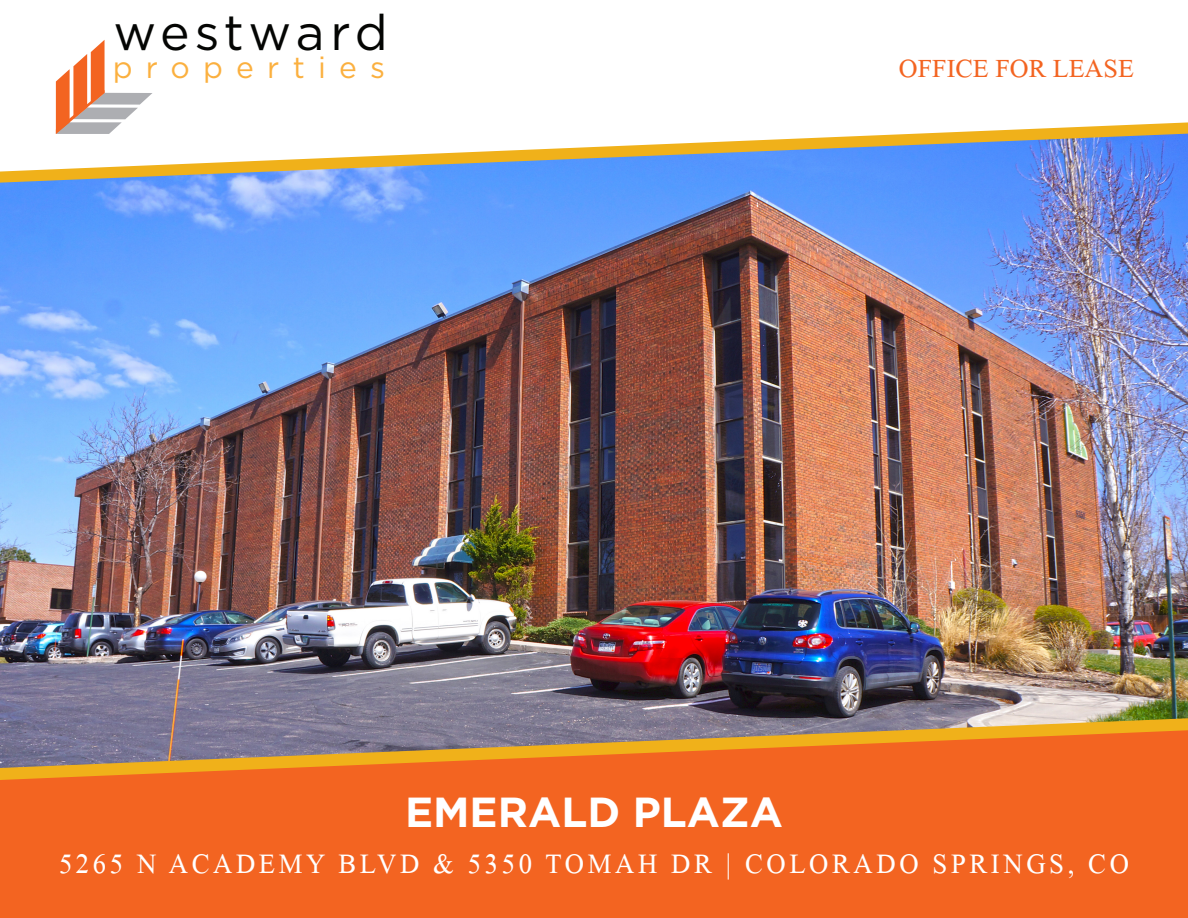
<style>
.page{position:relative;width:1188px;height:918px;background:#fff}
.page>*{position:absolute;margin:0;border:0;box-sizing:border-box;transform-origin:0 0}
.t1{font:49.8px "Gotham";letter-spacing:.09em;color:#040503}
.t2{font:42px "Microsoft Himalaya";letter-spacing:.09em;color:#fff;scale:.95 1}
.t3{font:700 42px "Gotham";color:#fff}
.t4{font:39px "Microsoft Himalaya";color:#f36421}
.t5{font:30px "Gotham";letter-spacing:.44em;color:#fbb03f}
</style>
<div class="page">
<img style="left:0;top:183px;width:1188px;height:535px">
<svg style="left:0;top:172px;width:1188px;height:11px;background:#709be1"></svg>
<svg style="left:0;top:81px;width:1188px;height:91px"></svg>
<svg style="left:0;top:718px;width:1188px;height:12px;background:#948888"></svg>
<svg style="left:0;top:730px;width:1188px;height:188px;background:#e96929"></svg>
<svg style="left:56px;top:40px;width:97px;height:94px"></svg>
<p class="t1" style="left:113px;top:1px;width:276px">westward</p>
<p class="t5" style="left:113px;top:48px;width:274px">properties</p>
<p class="t4" style="left:899px;top:41px;width:237px">OFFICE FOR LEASE</p>
<p class="t3" style="left:405px;top:784px;width:379px">EMERALD PLAZA</p>
<p class="t2" style="left:59px;top:834px;width:1128px">5265 N ACADEMY BLVD &amp; 5350 TOMAH DR | COLORADO SPRINGS, CO</p>
</div>
